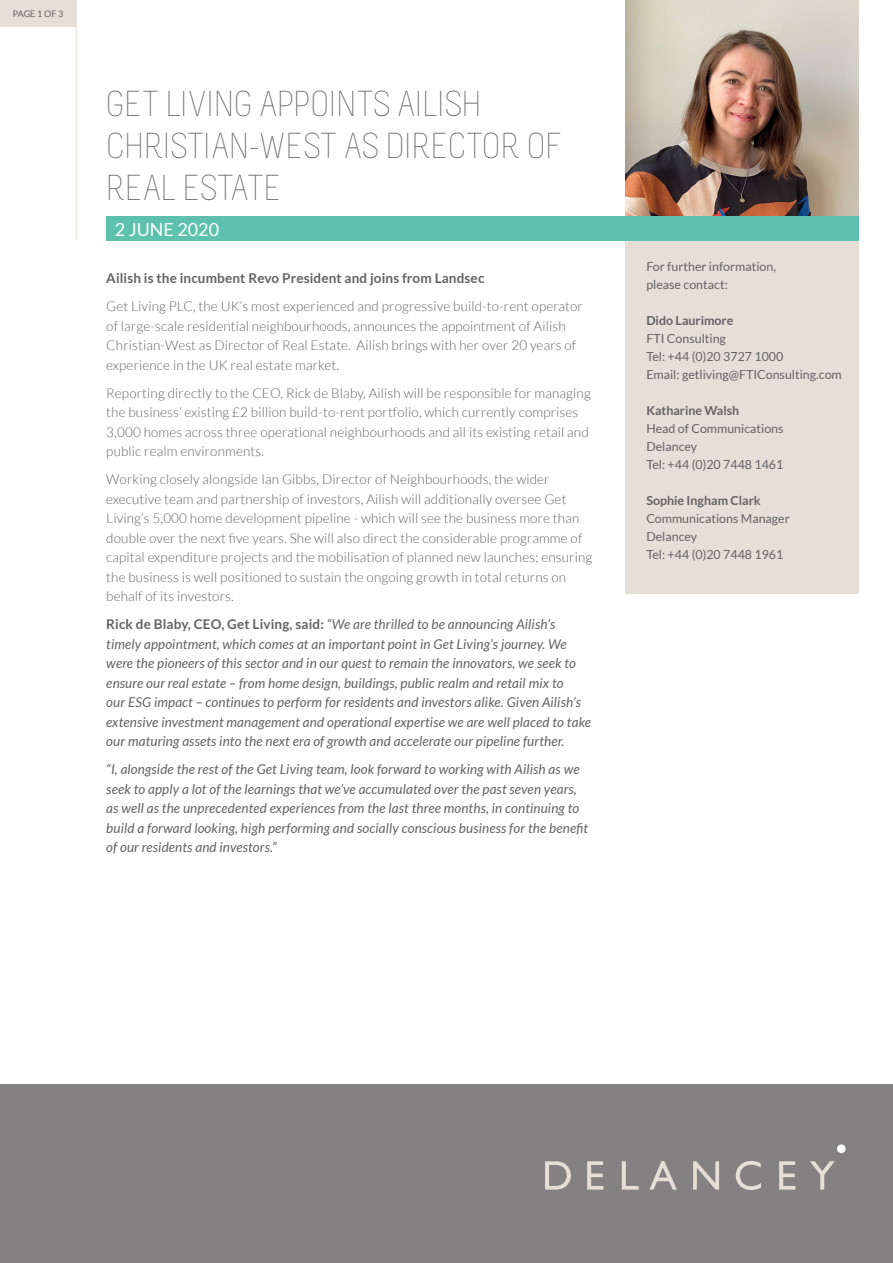
<style>
.page{position:relative;width:893px;height:1263px;background:#fff}
.page>*{position:absolute;margin:0;border:0;box-sizing:border-box;transform-origin:0 0}
.t1{font:300 36px/42px "Melbourne";letter-spacing:-.015em;color:#646263}
.t2{font:18px "Lato";color:#fff}
.t3{font:300 13.5px/19.5px "Lato";letter-spacing:.01em;color:#646263}
.t4{font:italic 13.5px/19.5px "Lato";letter-spacing:.01em;color:#646263}
.t5{font:700 13.5px "Lato";letter-spacing:.01em;color:#646263}
.t6{font:12.45px/18px "Lato";color:#646263}
.t7{font:700 12.45px "Lato";color:#646263}
.t8{font:9px "Lato";letter-spacing:-.01em;color:#646263}
.s1{font-weight:700;font-style:normal}
</style>
<div class="page">
<div style="left:0;top:1084px;width:893px;height:179px;background:#838182"></div>
<div style="left:837px;top:1144px;width:9px;height:9px;background:#fff;border-radius:50%"></div>
<svg style="left:545px;top:1161px;width:26px;height:28px"></svg>
<svg style="left:587px;top:1161px;width:16px;height:28px"></svg>
<svg style="left:622px;top:1161px;width:16px;height:28px"></svg>
<svg style="left:649px;top:1161px;width:28px;height:28px"></svg>
<svg style="left:693px;top:1161px;width:26px;height:28px"></svg>
<svg style="left:736px;top:1161px;width:25px;height:29px"></svg>
<svg style="left:779px;top:1161px;width:16px;height:28px"></svg>
<svg style="left:810px;top:1161px;width:25px;height:28px"></svg>
<div style="left:0;top:0;width:76px;height:27px;background:#e5dfd7"></div>
<hr style="left:76px;top:0;width:1px;height:240px;background:#e5dfd7">
<img style="left:625px;top:0;width:234px;height:217px">
<div style="left:625px;top:239px;width:234px;height:355px;background:#e5dfd7"></div>
<div style="left:106px;top:217px;width:753px;height:24px;background:#5dc1ad"></div>
<p class="t8" style="left:13px;top:9px;width:52px">PAGE 1 OF 3</p>
<p class="t1" style="left:106px;top:83px;width:458px">GET LIVING APPOINTS AILISH<br>CHRISTIAN-WEST AS DIRECTOR OF<br>REAL ESTATE</p>
<p class="t2" style="left:115px;top:219px;width:106px">2 JUNE 2020</p>
<p class="t5" style="left:106px;top:270px;width:380px">Ailish is the incumbent Revo President and joins from Landsec</p>
<p class="t3" style="left:106px;top:296px;width:478px">Get Living PLC, the UK’s most experienced and progressive build-to-rent operator of large-scale residential neighbourhoods, announces the appointment of Ailish Christian-West as Director of Real Estate. Ailish brings with her over 20 years of experience in the UK real estate market.</p>
<p class="t3" style="left:106px;top:383px;width:486px">Reporting directly to the CEO, Rick de Blaby, Ailish will be responsible for managing the business’ existing £2 billion build-to-rent portfolio, which currently comprises 3,000 homes across three operational neighbourhoods and all its existing retail and public realm environments.</p>
<p class="t3" style="left:106px;top:469px;width:488px">Working closely alongside Ian Gibbs, Director of Neighbourhoods, the wider executive team and partnership of investors, Ailish will additionally oversee Get Living’s 5,000 home development pipeline - which will see the business more than double over the next five years. She will also direct the considerable programme of capital expenditure projects and the mobilisation of planned new launches; ensuring the business is well positioned to sustain the ongoing growth in total returns on behalf of its investors.</p>
<p class="t4" style="left:106px;top:615px;width:486px"><span class="s1">Rick de Blaby, CEO, Get Living, said:</span> “We are thrilled to be announcing Ailish’s timely appointment, which comes at an important point in Get Living’s journey. We were the pioneers of this sector and in our quest to remain the innovators, we seek to ensure our real estate – from home design, buildings, public realm and retail mix to<br>our ESG impact – continues to perform for residents and investors alike. Given Ailish’s extensive investment management and operational expertise we are well placed to take our maturing assets into the next era of growth and accelerate our pipeline further.</p>
<p class="t4" style="left:106px;top:760px;width:483px">“I, alongside the rest of the Get Living team, look forward to working with Ailish as we seek to apply a lot of the learnings that we’ve accumulated over the past seven years, as well as the unprecedented experiences from the last three months, in continuing to build a forward looking, high performing and socially conscious business for the benefit of our residents and investors.”</p>
<p class="t6" style="left:646px;top:257px;width:131px">For further information, please contact:</p>
<p class="t7" style="left:646px;top:313px;width:89px">Dido Laurimore</p>
<p class="t6" style="left:646px;top:329px;width:81px">FTI Consulting</p>
<p class="t6" style="left:646px;top:347px;width:197px">Tel: +44 (0)20 3727 1000<br>Email: getliving@FTIConsulting.com</p>
<p class="t7" style="left:646px;top:403px;width:94px">Katharine Walsh</p>
<p class="t6" style="left:646px;top:419px;width:139px">Head of Communications</p>
<p class="t6" style="left:646px;top:437px;width:52px">Delancey</p>
<p class="t6" style="left:646px;top:455px;width:139px">Tel: +44 (0)20 7448 1461</p>
<p class="t7" style="left:646px;top:493px;width:116px">Sophie Ingham Clark</p>
<p class="t6" style="left:646px;top:509px;width:145px">Communications Manager</p>
<p class="t6" style="left:646px;top:527px;width:52px">Delancey</p>
<p class="t6" style="left:646px;top:545px;width:139px">Tel: +44 (0)20 7448 1961</p>
</div>
